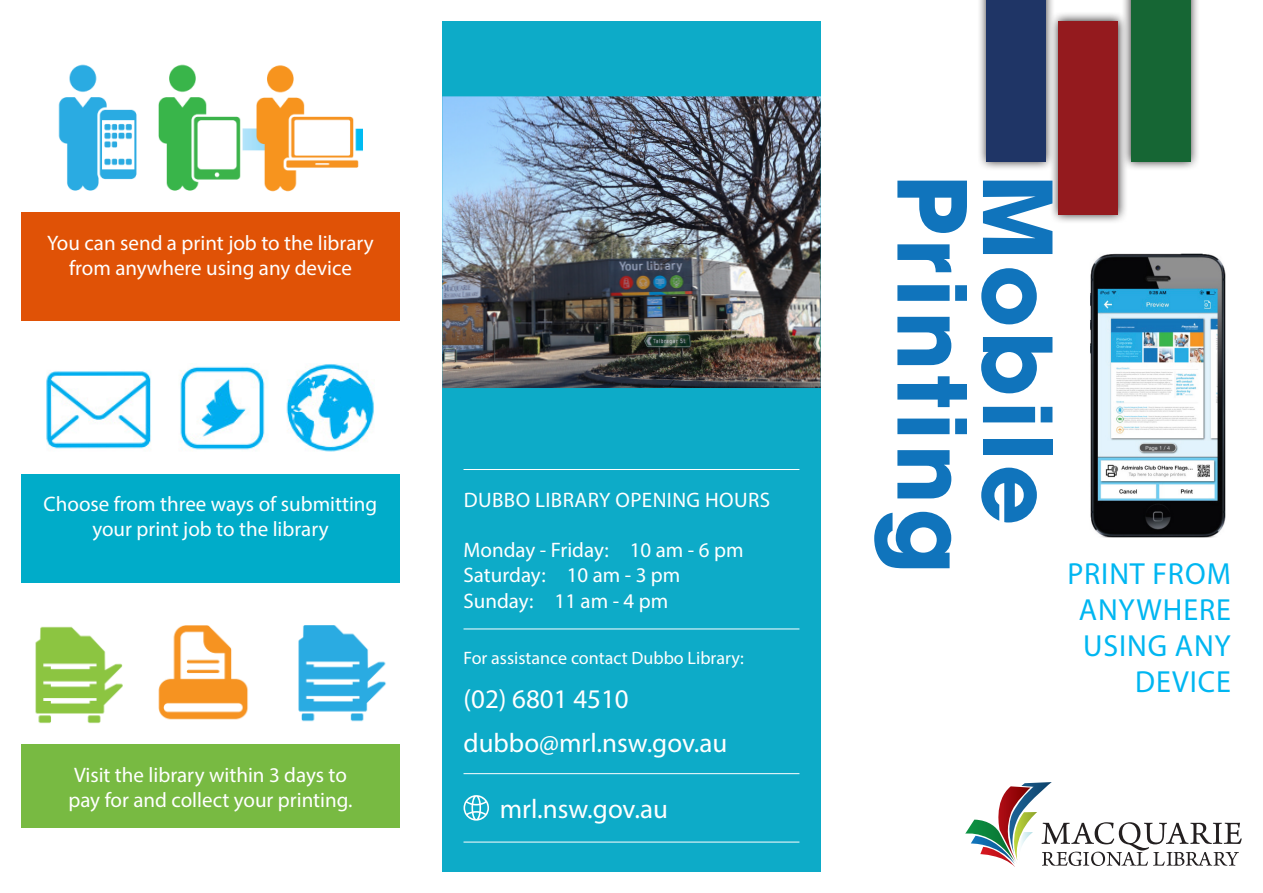
<style>
.page{position:relative;width:1263px;height:893px;background:#fff}
.page>*{position:absolute;margin:0;border:0;box-sizing:border-box;transform-origin:0 0}
.t1{font:700 93.9px "ITC Avant Garde Pro";letter-spacing:.05em;color:#1074bc}
.t2{font:30.6px/36px "Myriad Pro";letter-spacing:.03em;color:#00b6f1;text-align:center}
.t3{font:27px "Myriad Pro";color:#fff}
.t4{font:21px/25.2px "Myriad Pro";color:#fff;text-align:center}
.t5{font:21px "Myriad Pro";letter-spacing:.02em;color:#fff}
.t6{font:18px "Myriad Pro";color:#fff}
</style>
<div class="page">
<img style="left:1090px;top:253px;width:136px;height:285px">
<img style="left:35px;top:625px;width:351px;height:98px">
<div style="left:21px;top:744px;width:379px;height:84px;background:#78ba42"></div>
<img style="left:46px;top:364px;width:328px;height:88px">
<div style="left:21px;top:474px;width:379px;height:108px;background:#00acc9"></div>
<img style="left:59px;top:65px;width:303px;height:126px">
<div style="left:21px;top:213px;width:379px;height:108px;background:#e05206"></div>
<svg style="left:965px;top:782px;width:277px;height:85px"></svg>
<div style="left:442px;top:21px;width:379px;height:851px;background:#0dabc8"></div>
<svg style="left:979px;top:0;width:74px;height:169px;background:#c0c0c4"></svg>
<div style="left:986px;top:0;width:59px;height:162px;background:#1f3566"></div>
<svg style="left:1049px;top:11px;width:77px;height:211px"></svg>
<div style="left:1059px;top:21px;width:59px;height:194px;background:#941a1e"></div>
<svg style="left:1121px;top:0;width:77px;height:171px;background:#c6c9c7"></svg>
<div style="left:1131px;top:0;width:59px;height:162px;background:#166634"></div>
<img style="left:442px;top:96px;width:379px;height:292px">
<svg style="left:463px;top:795px;width:26px;height:26px"></svg>
<hr style="left:463px;top:629px;width:336px;height:1px;background:#fff">
<hr style="left:463px;top:773px;width:336px;height:1px;background:#fff">
<hr style="left:463px;top:842px;width:336px;height:1px;background:#fff">
<hr style="left:463px;top:469px;width:336px;height:1px;background:#fff">
<p class="t4" style="left:47px;top:230px;width:328px">You can send a print job to the library from anywhere using any device</p>
<p class="t4" style="left:44px;top:491px;width:335px">Choose from three ways of submitting your print job to the library</p>
<p class="t4" style="left:68px;top:762px;width:286px;text-align:left">Visit the library within 3 days to pay for and collect your printing.</p>
<p class="t5" style="left:464px;top:487px;width:308px">DUBBO LIBRARY OPENING HOURS</p>
<p class="t4" style="left:463px;top:537px;width:281px">Monday - Friday: 10 am - 6 pm</p>
<p class="t4" style="left:463px;top:562px;width:218px">Saturday: 10 am - 3 pm</p>
<p class="t4" style="left:463px;top:587px;width:206px">Sunday: 11 am - 4 pm</p>
<p class="t6" style="left:463px;top:647px;width:282px">For assistance contact Dubbo Library:</p>
<p class="t3" style="left:463px;top:682px;width:167px">(02) 6801 4510</p>
<p class="t3" style="left:463px;top:726px;width:265px">dubbo@mrl.nsw.gov.au</p>
<p class="t3" style="left:500px;top:792px;width:170px">mrl.nsw.gov.au</p>
<p class="t1" style="left:995px;top:174px;width:401px;rotate:90deg">Printing</p>
<p class="t1" style="left:1080px;top:174px;width:353px;rotate:90deg">Mobile</p>
<p class="t2" style="left:1067px;top:555px;width:165px">PRINT FROM<br>ANYWHERE</p>
<p class="t2" style="left:1083px;top:627px;width:149px;text-align:right">USING ANY<br>DEVICE</p>
</div>
